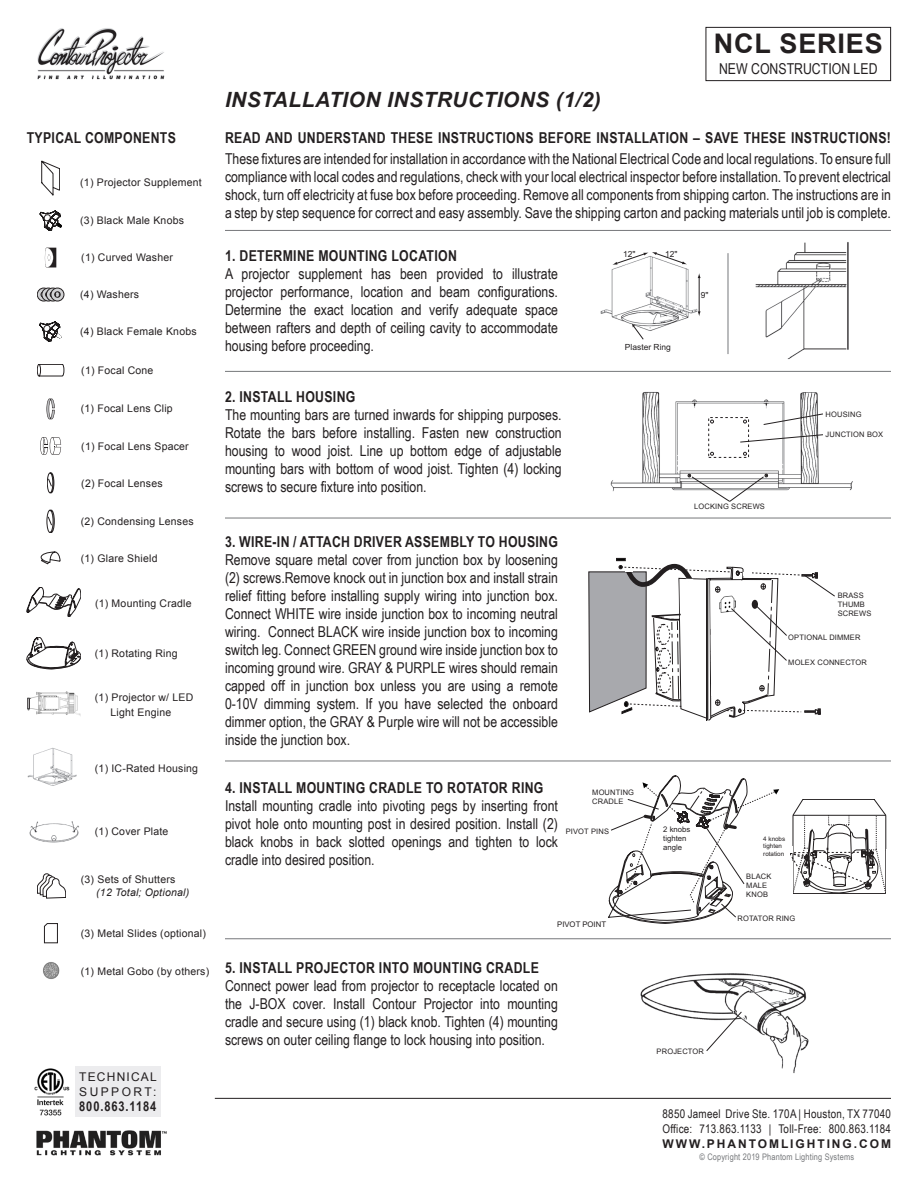
<style>
.page{position:relative;width:918px;height:1188px;background:#fff}
.page>*{position:absolute;margin:0;border:0;box-sizing:border-box;transform-origin:0 0}
.t1{font:700 27px "Arial";letter-spacing:.03em;color:#231f20}
.t2{font:italic 700 21px "Arial";letter-spacing:.02em;color:#231f20}
.t3{font:15px/18px "Arial Narrow";color:#231f20;text-align:justify}
.t4{font:700 15px "Arial Narrow";letter-spacing:.02em;color:#231f20}
.t5{font:700 13.5px "Arial Narrow";letter-spacing:.065em;color:#231f20}
.t6{font:12px/15px "Arial Narrow";letter-spacing:.02em;color:#231f20}
.t7{font:700 12px "Arial";letter-spacing:.16em;color:#231f20}
.t8{font:12px/15px "Arial";letter-spacing:.1em;color:#231f20}
.t9{font:10.5px "Arial";letter-spacing:.02em;color:#231f20}
.t10{font:italic 10.5px "Arial";letter-spacing:.02em;color:#231f20}
.t11{font:9px "Arial Narrow";letter-spacing:.02em;color:#76787b}
.t12{font:8.4px "Arial";color:#231f20}
.t13{font:7.8px/9px "Arial";color:#231f20}
.t14{font:7.5px/9px "Arial";letter-spacing:.02em;color:#231f20}
.t15{font:6.3px/7.4px "Arial";color:#231f20}
</style>
<div class="page">
<div style="left:75px;top:1066px;width:86px;height:51px;background:#ececee"></div>
<img style="left:36px;top:1130px;width:131px;height:26px">
<img style="left:34px;top:1068px;width:36px;height:48px">
<img style="left:37px;top:28px;width:128px;height:52px">
<hr style="left:225px;top:518px;width:666px;height:1px;background:#76787b">
<hr style="left:225px;top:371px;width:666px;height:1px;background:#76787b">
<hr style="left:225px;top:761px;width:666px;height:1px;background:#76787b">
<hr style="left:225px;top:230px;width:666px;height:1px;background:#76787b">
<div style="left:706px;top:27px;width:185px;height:54px;border:1px solid #231f20"></div>
<hr style="left:215px;top:1098px;width:676px;height:1px;background:#231f20">
<hr style="left:225px;top:939px;width:666px;height:1px;background:#76787b">
<svg style="left:41px;top:161px;width:19px;height:34px"></svg>
<svg style="left:40px;top:211px;width:21px;height:19px"></svg>
<svg style="left:37px;top:288px;width:27px;height:13px"></svg>
<svg style="left:39px;top:322px;width:23px;height:19px"></svg>
<svg style="left:45px;top:248px;width:11px;height:20px"></svg>
<svg style="left:47px;top:510px;width:8px;height:23px"></svg>
<svg style="left:40px;top:437px;width:21px;height:18px"></svg>
<svg style="left:47px;top:473px;width:7px;height:20px"></svg>
<svg style="left:46px;top:399px;width:9px;height:20px"></svg>
<svg style="left:41px;top:552px;width:19px;height:12px"></svg>
<svg style="left:37px;top:364px;width:27px;height:12px"></svg>
<svg style="left:27px;top:587px;width:54px;height:30px"></svg>
<svg style="left:27px;top:637px;width:54px;height:32px"></svg>
<img style="left:27px;top:747px;width:50px;height:39px">
<img style="left:29px;top:821px;width:50px;height:22px">
<svg style="left:37px;top:873px;width:29px;height:25px"></svg>
<svg style="left:44px;top:923px;width:14px;height:20px"></svg>
<img style="left:600px;top:265px;width:99px;height:66px">
<svg style="left:612px;top:252px;width:75px;height:13px"></svg>
<hr style="left:699px;top:277px;width:1px;height:35px;background:#231f20">
<svg style="left:698px;top:311px;width:3px;height:5px"></svg>
<svg style="left:632px;top:324px;width:12px;height:16px"></svg>
<img style="left:610px;top:392px;width:243px;height:100px">
<div style="left:708px;top:417px;width:41px;height:41px;border:1px dashed #231f20"></div>
<svg style="left:743px;top:420px;width:4px;height:3px"></svg>
<svg style="left:743px;top:452px;width:4px;height:4px"></svg>
<svg style="left:710px;top:420px;width:4px;height:3px"></svg>
<svg style="left:710px;top:452px;width:4px;height:4px"></svg>
<img style="left:755px;top:242px;width:94px;height:118px">
<hr style="left:728px;top:253px;width:1px;height:101px;background:#76787b">
<img style="left:640px;top:973px;width:169px;height:100px">
<img style="left:43px;top:962px;width:17px;height:17px">
<svg style="left:688px;top:474px;width:80px;height:28px"></svg>
<div style="left:595px;top:1024px;width:128px;height:54px;background:#fff"></div>
<img style="left:28px;top:691px;width:53px;height:25px">
<div style="left:27px;top:699px;width:6px;height:9px;background:#fff"></div>
<svg style="left:28px;top:698px;width:3px;height:11px"></svg>
<svg style="left:763px;top:413px;width:60px;height:12px"></svg>
<svg style="left:740px;top:434px;width:83px;height:8px"></svg>
<svg style="left:640px;top:1011px;width:102px;height:59px"></svg>
<svg style="left:608px;top:776px;width:279px;height:148px"></svg>
<svg style="left:588px;top:558px;width:247px;height:163px"></svg>
<p class="t4" style="left:27px;top:126px;width:151px">TYPICAL COMPONENTS</p>
<p class="t9" style="left:80px;top:175px;width:123px">(1) Projector Supplement</p>
<p class="t9" style="left:80px;top:213px;width:105px">(3) Black Male Knobs</p>
<p class="t9" style="left:81px;top:250px;width:93px">(1) Curved Washer</p>
<p class="t9" style="left:80px;top:287px;width:60px">(4) Washers</p>
<p class="t9" style="left:80px;top:324px;width:118px">(4) Black Female Knobs</p>
<p class="t9" style="left:81px;top:363px;width:74px">(1) Focal Cone</p>
<p class="t9" style="left:81px;top:402px;width:93px">(1) Focal Lens Clip</p>
<p class="t9" style="left:81px;top:439px;width:109px">(1) Focal Lens Spacer</p>
<p class="t9" style="left:81px;top:476px;width:83px">(2) Focal Lenses</p>
<p class="t9" style="left:81px;top:515px;width:114px">(2) Condensing Lenses</p>
<p class="t9" style="left:81px;top:551px;width:78px">(1) Glare Shield</p>
<p class="t9" style="left:95px;top:597px;width:98px">(1) Mounting Cradle</p>
<p class="t9" style="left:95px;top:646px;width:84px">(1) Rotating Ring</p>
<p class="t9" style="left:95px;top:690px;width:100px">(1) Projector w/ LED</p>
<p class="t9" style="left:111px;top:705px;width:62px">Light Engine</p>
<p class="t9" style="left:95px;top:762px;width:105px">(1) IC-Rated Housing</p>
<p class="t9" style="left:95px;top:825px;width:75px">(1) Cover Plate</p>
<p class="t9" style="left:81px;top:873px;width:96px">(3) Sets of Shutters</p>
<p class="t10" style="left:96px;top:886px;width:94px">(12 Total; Optional)</p>
<p class="t9" style="left:81px;top:926px;width:127px">(3) Metal Slides (optional)</p>
<p class="t9" style="left:81px;top:964px;width:130px">(1) Metal Gobo (by others)</p>
<p class="t8" style="left:79px;top:1070px;width:79px">TECHNICAL<br>SUPPORT:</p>
<p class="t5" style="left:79px;top:1096px;width:79px">800.863.1184</p>
<p class="t2" style="left:225px;top:86px;width:377px">INSTALLATION INSTRUCTIONS (1/2)</p>
<p class="t1" style="left:714px;top:26px;width:170px">NCL SERIES</p>
<p class="t3" style="left:719px;top:59px;width:160px">NEW CONSTRUCTION LED</p>
<p class="t4" style="left:225px;top:126px;width:668px">READ AND UNDERSTAND THESE INSTRUCTIONS BEFORE INSTALLATION – SAVE THESE INSTRUCTIONS!</p>
<p class="t3" style="left:225px;top:149px;width:667px">These fixtures are intended for installation in accordance with the National Electrical Code and local regulations. To ensure full compliance with local codes and regulations, check with your local electrical inspector before installation. To prevent electrical shock, turn off electricity at fuse box before proceeding. Remove all components from shipping carton. The instructions are in a step by step sequence for correct and easy assembly. Save the shipping carton and packing materials until job is complete.</p>
<p class="t4" style="left:225px;top:245px;width:233px">1. DETERMINE MOUNTING LOCATION</p>
<p class="t3" style="left:225px;top:265px;width:334px">A projector supplement has been provided to illustrate projector performance, location and beam configurations.<br>Determine the exact location and verify adequate space between rafters and depth of ceiling cavity to accommodate housing before proceeding.</p>
<p class="t4" style="left:225px;top:386px;width:132px">2. INSTALL HOUSING</p>
<p class="t3" style="left:225px;top:405px;width:338px">The mounting bars are turned inwards for shipping purposes.<br>Rotate the bars before installing. Fasten new construction housing to wood joist. Line up bottom edge of adjustable mounting bars with bottom of wood joist. Tighten (4) locking screws to secure fixture into position.</p>
<p class="t4" style="left:225px;top:531px;width:335px">3. WIRE-IN / ATTACH DRIVER ASSEMBLY TO HOUSING</p>
<p class="t3" style="left:225px;top:551px;width:334px">Remove square metal cover from junction box by loosening (2) screws.Remove knock out in junction box and install strain relief fitting before installing supply wiring into junction box.<br>Connect WHITE wire inside junction box to incoming neutral wiring. Connect BLACK wire inside junction box to incoming switch leg. Connect GREEN ground wire inside junction box to incoming ground wire. GRAY &amp; PURPLE wires should remain</p>
<p class="t3" style="left:225px;top:677px;width:334px">capped off in junction box unless you are using a remote 0-10V dimming system. If you have selected the onboard dimmer option, the GRAY &amp; Purple wire will not be accessible inside the junction box.</p>
<p class="t12" style="left:623px;top:248px;width:14px">12"</p>
<p class="t12" style="left:665px;top:248px;width:14px">12"</p>
<p class="t12" style="left:625px;top:341px;width:48px">Plaster Ring</p>
<p class="t12" style="left:701px;top:290px;width:9px">9"</p>
<p class="t14" style="left:694px;top:502px;width:72px">LOCKING SCREWS</p>
<p class="t14" style="left:826px;top:410px;width:37px">HOUSING</p>
<p class="t14" style="left:826px;top:430px;width:59px">JUNCTION BOX</p>
<p class="t14" style="left:838px;top:591px;width:35px">BRASS<br>THUMB<br>SCREWS</p>
<p class="t14" style="left:788px;top:633px;width:74px">OPTIONAL DIMMER</p>
<p class="t14" style="left:788px;top:658px;width:80px">MOLEX CONNECTOR</p>
<p class="t4" style="left:225px;top:777px;width:320px">4. INSTALL MOUNTING CRADLE TO ROTATOR RING</p>
<p class="t3" style="left:225px;top:797px;width:334px">Install mounting cradle into pivoting pegs by inserting front pivot hole onto mounting post in desired position. Install (2) black knobs in back slotted openings and tighten to lock cradle into desired position.</p>
<p class="t14" style="left:592px;top:788px;width:43px">MOUNTING</p>
<p class="t14" style="left:592px;top:797px;width:33px">CRADLE</p>
<p class="t14" style="left:566px;top:826px;width:45px">PIVOT PINS</p>
<p class="t13" style="left:557px;top:920px;width:50px">PIVOT POINT</p>
<p class="t4" style="left:225px;top:956px;width:315px">5. INSTALL PROJECTOR INTO MOUNTING CRADLE</p>
<p class="t3" style="left:225px;top:976px;width:334px">Connect power lead from projector to receptacle located on the J-BOX cover. Install Contour Projector into mounting cradle and secure using (1) black knob. Tighten (4) mounting screws on outer ceiling flange to lock housing into position.</p>
<p class="t13" style="left:663px;top:825px;width:29px">2 knobs tighten angle</p>
<p class="t15" style="left:763px;top:835px;width:23px">4 knobs tighten rotation</p>
<p class="t14" style="left:746px;top:872px;width:27px">BLACK<br>MALE</p>
<p class="t14" style="left:746px;top:890px;width:23px">KNOB</p>
<p class="t14" style="left:737px;top:914px;width:59px">ROTATOR RING</p>
<p class="t14" style="left:657px;top:1047px;width:49px">PROJECTOR</p>
<p class="t6" style="left:663px;top:1106px;width:230px">8850 Jameel Drive Ste. 170A | Houston, TX 77040<br>Office: 713.863.1133 | Toll-Free: 800.863.1184</p>
<p class="t7" style="left:663px;top:1136px;width:230px">WWW.PHANTOMLIGHTING.COM</p>
<p class="t11" style="left:699px;top:1151px;width:156px">© Copyright 2019 Phantom Lighting Systems</p>
</div>
